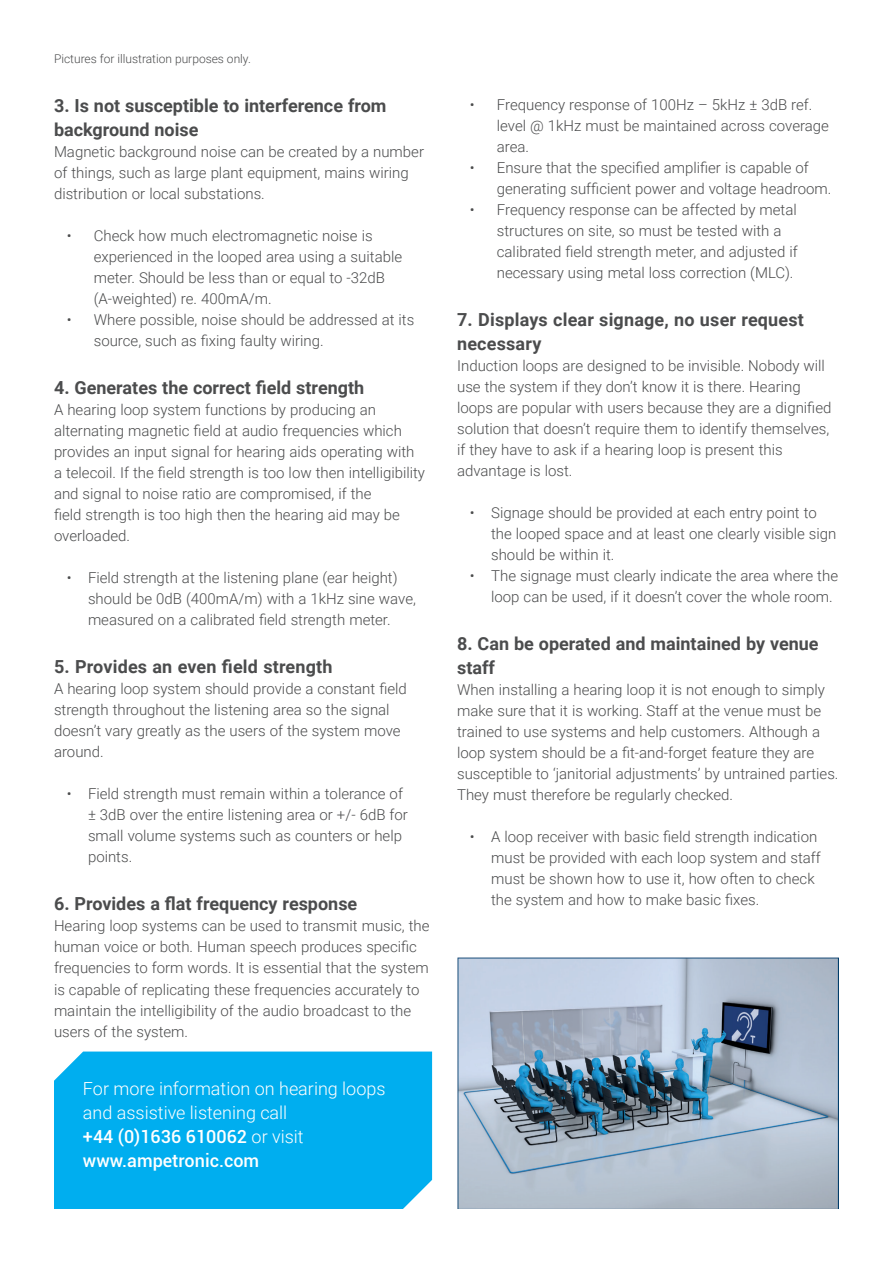
<style>
.page{position:relative;width:893px;height:1263px;background:#fff}
.page>*{position:absolute;margin:0;border:0;box-sizing:border-box;transform-origin:0 0}
._01_intro_paragrapgh{font:700 18px "Roboto";color:#4b4c4d}
.Content_text{font:300 18px/24px "Roboto";color:#fff}
._01_intro_paragrapgh-2{font:300 15px/21px "Roboto";color:#4b4c4d}
._03_front_table_8_14{font:300 15px/21px "Roboto";color:#4b4c4d}
.t1{font:300 12px "Roboto";color:#4b4c4d}
.s1{font-weight:500}
</style>
<div class="page">
<img style="left:457px;top:958px;width:382px;height:251px">
<div style="left:54px;top:1051px;width:378px;height:158px;background:#00aeef"></div>
<p class="t1" style="left:54px;top:50px;width:198px">Pictures for illustration purposes only.</p>
<p class="_01_intro_paragrapgh" style="left:54px;top:93px;width:334px">3. Is not susceptible to interference from</p>
<p class="_01_intro_paragrapgh" style="left:54px;top:117px;width:146px">background noise</p>
<p class="_01_intro_paragrapgh-2" style="left:54px;top:141px;width:372px">Magnetic background noise can be created by a number of things, such as large plant equipment, mains wiring distribution or local substations.</p>
<p class="_01_intro_paragrapgh-2" style="left:94px;top:225px;width:310px;text-indent:-27px">• Check how much electromagnetic noise is experienced in the looped area using a suitable meter. Should be less than or equal to -32dB (A-weighted) re. 400mA/m.</p>
<p class="_01_intro_paragrapgh-2" style="left:94px;top:309px;width:322px;text-indent:-27px">• Where possible, noise should be addressed at its source, such as fixing faulty wiring.</p>
<p class="_01_intro_paragrapgh" style="left:54px;top:375px;width:312px">4. Generates the correct field strength</p>
<p class="_01_intro_paragrapgh-2" style="left:54px;top:399px;width:373px">A hearing loop system functions by producing an alternating magnetic field at audio frequencies which provides an input signal for hearing aids operating with a telecoil. If the field strength is too low then intelligibility and signal to noise ratio are compromised, if the<br>field strength is too high then the hearing aid may be overloaded.</p>
<p class="_01_intro_paragrapgh-2" style="left:88px;top:567px;width:329px;text-indent:-21px">• Field strength at the listening plane (ear height) should be 0dB (400mA/m) with a 1kHz sine wave, measured on a calibrated field strength meter.</p>
<p class="_01_intro_paragrapgh" style="left:54px;top:654px;width:280px">5. Provides an even field strength</p>
<p class="_03_front_table_8_14" style="left:54px;top:678px;width:354px">A hearing loop system should provide a constant field strength throughout the listening area so the signal doesn’t vary greatly as the users of the system move around.</p>
<p class="_01_intro_paragrapgh-2" style="left:88px;top:783px;width:321px;text-indent:-21px">• Field strength must remain within a tolerance of ± 3dB over the entire listening area or +/- 6dB for small volume systems such as counters or help points.</p>
<p class="_01_intro_paragrapgh" style="left:54px;top:891px;width:305px">6. Provides a flat frequency response</p>
<p class="_01_intro_paragrapgh-2" style="left:54px;top:915px;width:377px">Hearing loop systems can be used to transmit music, the human voice or both. Human speech produces specific frequencies to form words. It is essential that the system is capable of replicating these frequencies accurately to maintain the intelligibility of the audio broadcast to the users of the system.</p>
<p class="Content_text" style="left:83px;top:1076px;width:304px">For more information on hearing loops and assistive listening call<br><span class="s1">+44 (0)1636 610062</span> or visit <span class="s1">www.ampetronic.com</span></p>
<p class="_01_intro_paragrapgh-2" style="left:497px;top:94px;width:334px;text-indent:-27px">• Frequency response of 100Hz – 5kHz ± 3dB ref. level @ 1kHz must be maintained across coverage area.</p>
<p class="_01_intro_paragrapgh-2" style="left:497px;top:157px;width:336px;text-indent:-27px">• Ensure that the specified amplifier is capable of generating sufficient power and voltage headroom.</p>
<p class="_01_intro_paragrapgh-2" style="left:497px;top:199px;width:302px;text-indent:-27px">• Frequency response can be affected by metal structures on site, so must be tested with a calibrated field strength meter, and adjusted if necessary using metal loss correction (MLC).</p>
<p class="_01_intro_paragrapgh" style="left:457px;top:307px;width:348px">7. Displays clear signage, no user request</p>
<p class="_01_intro_paragrapgh" style="left:457px;top:331px;width:86px">necessary</p>
<p class="_01_intro_paragrapgh-2" style="left:457px;top:355px;width:376px">Induction loops are designed to be invisible. Nobody will use the system if they don’t know it is there. Hearing loops are popular with users because they are a dignified solution that doesn’t require them to identify themselves, if they have to ask if a hearing loop is present this advantage is lost.</p>
<p class="_01_intro_paragrapgh-2" style="left:491px;top:502px;width:347px;text-indent:-21px">• Signage should be provided at each entry point to the looped space and at least one clearly visible sign should be within it.</p>
<p class="_01_intro_paragrapgh-2" style="left:491px;top:565px;width:348px;text-indent:-21px">• The signage must clearly indicate the area where the loop can be used, if it doesn’t cover the whole room.</p>
<p class="_01_intro_paragrapgh" style="left:457px;top:631px;width:363px">8. Can be operated and maintained by venue</p>
<p class="_01_intro_paragrapgh" style="left:457px;top:655px;width:39px">staff</p>
<p class="_01_intro_paragrapgh-2" style="left:457px;top:679px;width:383px">When installing a hearing loop it is not enough to simply make sure that it is working. Staff at the venue must be trained to use systems and help customers. Although a loop system should be a fit-and-forget feature they are susceptible to ‘janitorial adjustments’ by untrained parties.<br>They must therefore be regularly checked.</p>
<p class="_01_intro_paragrapgh-2" style="left:491px;top:826px;width:331px;text-indent:-21px">• A loop receiver with basic field strength indication must be provided with each loop system and staff must be shown how to use it, how often to check the system and how to make basic fixes.</p>
</div>
